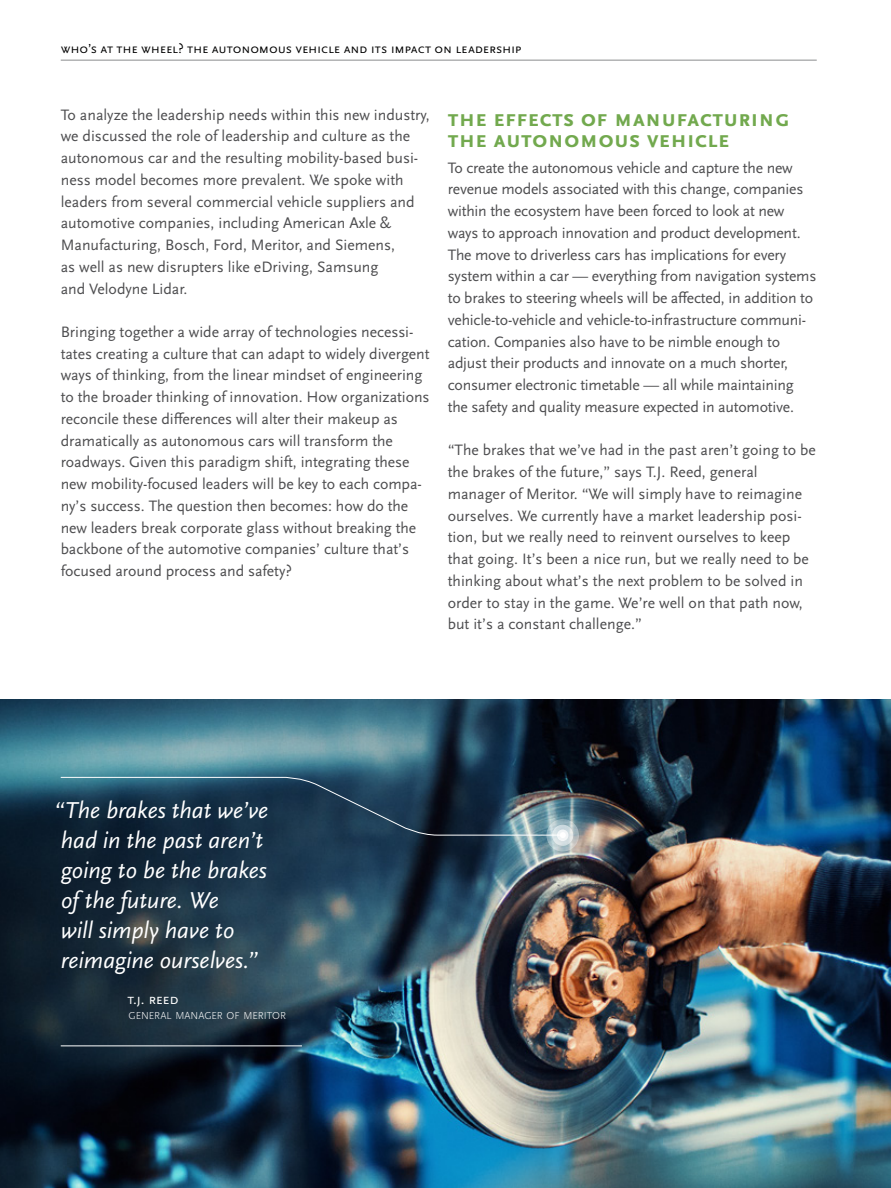
<style>
.page{position:relative;width:891px;height:1188px;background:#fff}
.page>*{position:absolute;margin:0;border:0;box-sizing:border-box;transform-origin:0 0}
.t1{font:italic 24px/30px "Scala Sans Pro";color:#fff}
.t2{font:700 24px/21px "Scala Sans Pro";letter-spacing:.01em;color:#72a94e}
.t3{font:15.75px/21.8px "Scala Sans Pro";letter-spacing:-.005em;color:#4d4d4f}
.t4{font:15px "Scala Sans Pro";color:#fff}
.t5{font:13.5px "Scala Sans Pro";letter-spacing:-.015em;color:#000}
.t6{font:300 10.5px "Scala Sans Pro";letter-spacing:-.01em;color:#fff}
</style>
<div class="page">
<hr style="left:61px;top:60px;width:756px;height:1px;background:#8a8c8e">
<img style="left:0;top:700px;width:891px;height:488px">
<svg style="left:546px;top:819px;width:33px;height:33px"></svg>
<svg style="left:552px;top:825px;width:21px;height:21px"></svg>
<div style="left:557px;top:829px;width:11px;height:12px;background:#f2f5f6;border-radius:50%"></div>
<hr style="left:61px;top:1046px;width:241px;height:1px;background:#fff">
<svg style="left:60px;top:777px;width:506px;height:61px;background:#233f53"></svg>
<p class="t5" style="left:61px;top:41px;width:462px">Who’s at the Wheel? The Autonomous Vehicle and Its I mpact on Leadership</p>
<p class="t3" style="left:61px;top:104px;width:370px">To analyze the leadership needs within this new industry, we discussed the role of leadership and culture as the autonomous car and the resulting mobility-based busi&shy;ness model becomes more prevalent. We spoke with leaders from several commercial vehicle suppliers and automotive companies, including American Axle &amp; Manufacturing, Bosch, Ford, Meritor, and Siemens,<br>as well as new disrupters like eDriving, Samsung<br>and Velodyne Lidar.</p>
<p class="t3" style="left:61px;top:321px;width:370px">Bringing together a wide array of technologies necessi&shy;tates creating a culture that can adapt to widely divergent ways of thinking, from the linear mindset of engineering to the broader thinking of innovation. How organizations reconcile these differences will alter their makeup as dramatically as autonomous cars will transform the roadways. Given this paradigm shift, integrating these new mobility-focused leaders will be key to each compa&shy;ny’s success. The question then becomes: how do the new leaders break corporate glass without breaking the backbone of the automotive companies’ culture that’s focused around process and safety?</p>
<h1 class="t2" style="left:448px;top:107px;width:344px">The effects of manufacturing the autonomous vehicle</h1>
<p class="t3" style="left:448px;top:157px;width:370px">To create the autonomous vehicle and capture the new revenue models associated with this change, companies within the ecosystem have been forced to look at new ways to approach innovation and product development.<br>The move to driverless cars has implications for every system within a car — everything from navigation systems to brakes to steering wheels will be affected, in addition to vehicle-to-vehicle and vehicle-to-infrastructure communi&shy;cation. Companies also have to be nimble enough to adjust their products and innovate on a much shorter, consumer electronic timetable — all while maintaining the safety and quality measure expected in automotive.</p>
<p class="t3" style="left:448px;top:439px;width:370px">“The brakes that we’ve had in the past aren’t going to be the brakes of the future,” says T.J. Reed, general manager of Meritor. “We will simply have to reimagine ourselves. We currently have a market leadership posi&shy;tion, but we really need to reinvent ourselves to keep that going. It’s been a nice run, but we really need to be thinking about what’s the next problem to be solved in order to stay in the game. We’re well on that path now, but it’s a constant challenge.”</p>
<h1 class="t1" style="left:54px;top:795px;width:216px">“The brakes that we’ve had in the past aren’t going to be the brakes of the future. We<br>will simply have to reimagine ourselves.”</h1>
<p class="t4" style="left:127px;top:990px;width:53px">t.j. reed</p>
<p class="t6" style="left:129px;top:1009px;width:159px">GENERAL MANAGER OF MERITOR</p>
</div>
